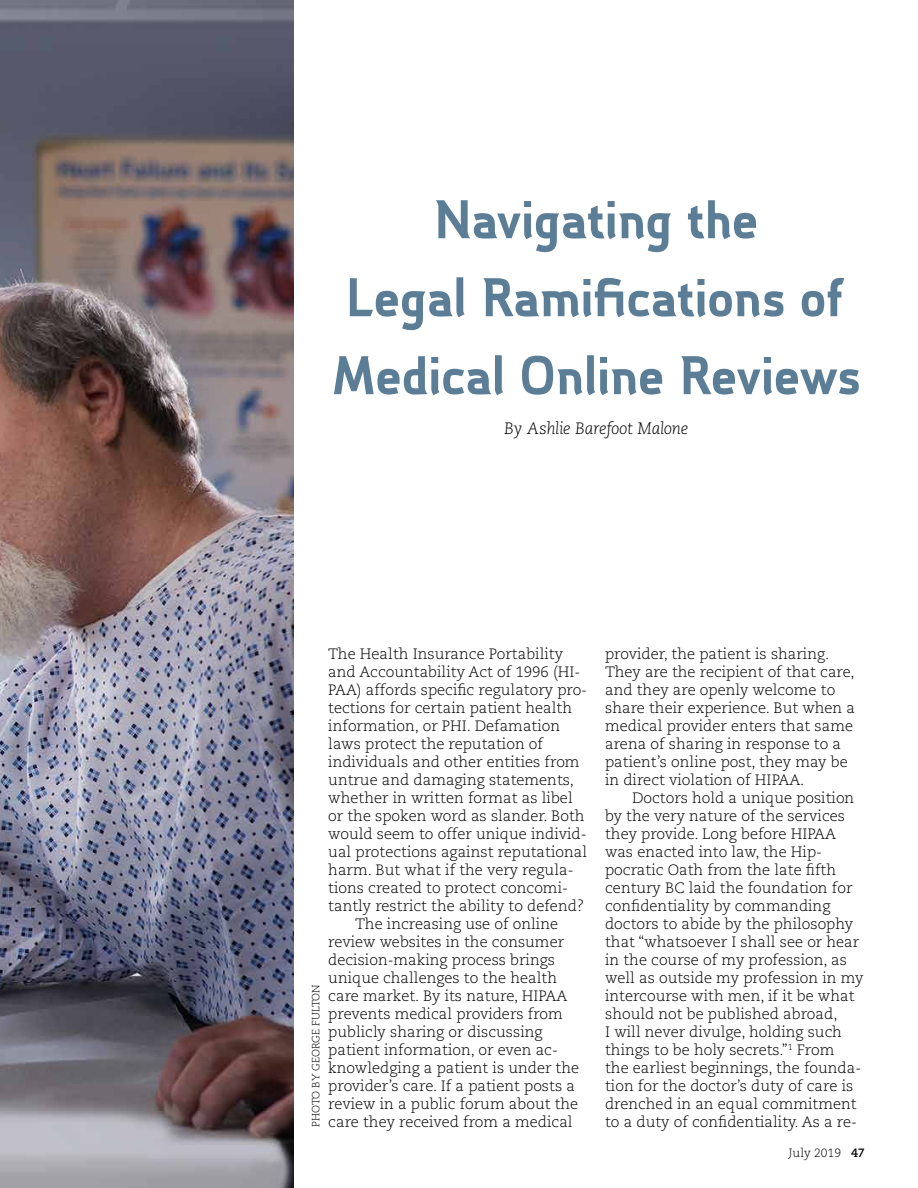
<style>
.page{position:relative;width:918px;height:1188px;background:#fff}
.page>*{position:absolute;margin:0;border:0;box-sizing:border-box;transform-origin:0 0}
.t1{font:700 57px/78px "Lamont Pro";letter-spacing:-.02em;color:#5b7e96;text-align:center}
.t2{font:italic 300 16.5px "Caecilia";letter-spacing:-.02em;color:#000}
.t3{font:300 15px/18px "Caecilia";color:#000}
.t4{font:300 12px "Caecilia";color:#000}
.t5{font:300 10.5px "Caecilia";color:#000}
.s1{font-weight:700}
</style>
<div class="page">
<img style="left:0;top:0;width:294px;height:1188px">
<h1 class="t1" style="left:331px;top:182px;width:531px">Navigating the<br>Legal Ramifications of<br>Medical Online Reviews</h1>
<p class="t2" style="left:504px;top:419px;width:185px">By Ashlie Barefoot Malone</p>
<p class="t5" style="left:310px;top:1127px;width:144px;rotate:-90deg">PHOTO BY GEORGE FULTON</p>
<p class="t3" style="left:328px;top:646px;width:236px">The Health Insurance Portability</p>
<p class="t3" style="left:328px;top:664px;width:254px">and Accountability Act of 1996 (HI-</p>
<p class="t3" style="left:328px;top:682px;width:260px">PAA) affords specific regulatory pro-</p>
<p class="t3" style="left:328px;top:700px;width:245px">tections for certain patient health</p>
<p class="t3" style="left:328px;top:718px;width:233px">information, or PHI. Defamation</p>
<p class="t3" style="left:328px;top:736px;width:216px">laws protect the reputation of</p>
<p class="t3" style="left:328px;top:754px;width:253px">individuals and other entities from</p>
<p class="t3" style="left:328px;top:772px;width:247px">untrue and damaging statements,</p>
<p class="t3" style="left:328px;top:790px;width:246px">whether in written format as libel</p>
<p class="t3" style="left:328px;top:808px;width:258px">or the spoken word as slander. Both</p>
<p class="t3" style="left:328px;top:826px;width:260px">would seem to offer unique individ-</p>
<p class="t3" style="left:328px;top:844px;width:260px">ual protections against reputational</p>
<p class="t3" style="left:328px;top:862px;width:247px">harm. But what if the very regula-</p>
<p class="t3" style="left:328px;top:880px;width:241px">tions created to protect concomi-</p>
<p class="t3" style="left:328px;top:898px;width:258px">tantly restrict the ability to defend?</p>
<p class="t3" style="left:355px;top:916px;width:204px">The increasing use of online</p>
<p class="t3" style="left:328px;top:934px;width:237px">review websites in the consumer</p>
<p class="t3" style="left:328px;top:952px;width:228px">decision-making process brings</p>
<p class="t3" style="left:328px;top:970px;width:230px">unique challenges to the health</p>
<p class="t3" style="left:328px;top:988px;width:240px">care market. By its nature, HIPAA</p>
<p class="t3" style="left:328px;top:1006px;width:236px">prevents medical providers from</p>
<p class="t3" style="left:328px;top:1024px;width:216px">publicly sharing or discussing</p>
<p class="t3" style="left:328px;top:1042px;width:231px">patient information, or even ac-</p>
<p class="t3" style="left:328px;top:1060px;width:252px">knowledging a patient is under the</p>
<p class="t3" style="left:328px;top:1078px;width:248px">provider’s care. If a patient posts a</p>
<p class="t3" style="left:328px;top:1096px;width:252px">review in a public forum about the</p>
<p class="t3" style="left:328px;top:1114px;width:246px">care they received from a medical</p>
<p class="t3" style="left:605px;top:646px;width:252px">provider, the patient is sharing.<br>They are the recipient of that care, and they are openly welcome to share their experience. But when a medical provider enters that same arena of sharing in response to a patient’s online post, they may be in direct violation of HIPAA.</p>
<p class="t3" style="left:605px;top:790px;width:260px;text-indent:27px">Doctors hold a unique position by the very nature of the services they provide. Long before HIPAA was enacted into law, the Hip&shy;pocratic Oath from the late fifth century BC laid the foundation for confidentiality by commanding doctors to abide by the philosophy that “whatsoever I shall see or hear in the course of my profession, as well as outside my profession in my intercourse with men, if it be what should not be published abroad,<br>I will never divulge, holding such things to be holy secrets.”<sup>1</sup> From<br>the earliest beginnings, the founda&shy;tion for the doctor’s duty of care is drenched in an equal commitment</p>
<p class="t3" style="left:605px;top:1114px;width:253px">to a duty of confidentiality. As a re-</p>
<p class="t4" style="left:789px;top:1146px;width:78px">July 2019 <span class="s1">47</span></p>
</div>
